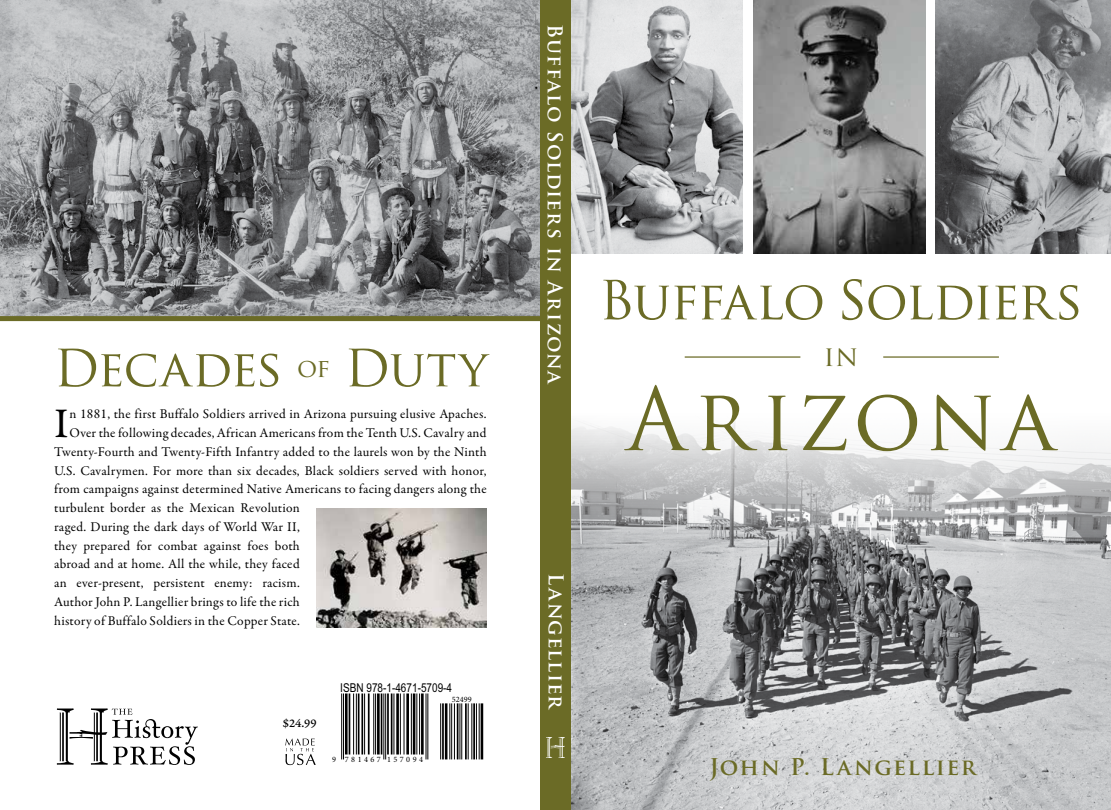
<style>
.page{position:relative;width:1111px;height:810px;background:#fff}
.page>*{position:absolute;margin:0;border:0;box-sizing:border-box;transform-origin:0 0}
.t1{font:85px "Trajan Pro";letter-spacing:.06em;color:#6b6b26}
.t2{font:52.5px "Trajan Pro";letter-spacing:-.03em;color:#6b6b26}
.t3{font:50px "Trajan Pro";letter-spacing:-.02em;color:#6b6b26}
.t4{font:42.38px "Garamond Premr Pro";color:#000}
.t5{font:27.5px "Trajan Pro";color:#6b6b26}
.t6{font:700 22.5px "Trajan Pro";letter-spacing:.065em;color:#6b6b26}
.t7{font:700 20px "Trajan Pro";letter-spacing:.045em;color:#fff}
.t8{font:13.5px "Garamond Premr Pro";letter-spacing:.015em;color:#000}
.t9{font:12.5px "Garamond Premr Pro Med Capt";color:#000}
.t10{font:12.25px "Arial Narrow";color:#000}
.t11{font:8.25px "Minion Pro";letter-spacing:.3em;color:#000}
</style>
<div class="page">
<svg style="left:341px;top:693px;width:143px;height:67px"></svg>
<hr style="left:341px;top:693px;width:1px;height:66px;background:#000">
<hr style="left:343px;top:693px;width:1px;height:66px;background:#000">
<hr style="left:345px;top:693px;width:2px;height:62px;background:#000">
<hr style="left:349px;top:693px;width:1px;height:62px;background:#000">
<hr style="left:353px;top:693px;width:1px;height:62px;background:#000">
<hr style="left:356px;top:693px;width:1px;height:62px;background:#000">
<hr style="left:358px;top:693px;width:1px;height:62px;background:#000">
<hr style="left:361px;top:693px;width:2px;height:62px;background:#000">
<hr style="left:364px;top:693px;width:1px;height:62px;background:#000">
<hr style="left:368px;top:693px;width:1px;height:62px;background:#000">
<hr style="left:373px;top:693px;width:1px;height:62px;background:#000">
<hr style="left:375px;top:693px;width:1px;height:62px;background:#000">
<hr style="left:377px;top:693px;width:3px;height:62px;background:#000">
<hr style="left:381px;top:693px;width:1px;height:62px;background:#000">
<hr style="left:383px;top:693px;width:1px;height:66px;background:#000">
<hr style="left:385px;top:693px;width:1px;height:66px;background:#000">
<hr style="left:387px;top:693px;width:2px;height:62px;background:#000">
<hr style="left:391px;top:693px;width:1px;height:62px;background:#000">
<hr style="left:393px;top:693px;width:1px;height:62px;background:#000">
<hr style="left:396px;top:693px;width:3px;height:62px;background:#000">
<hr style="left:400px;top:693px;width:1px;height:62px;background:#000">
<hr style="left:403px;top:693px;width:1px;height:62px;background:#000">
<hr style="left:406px;top:693px;width:3px;height:62px;background:#000">
<hr style="left:411px;top:693px;width:1px;height:62px;background:#000">
<hr style="left:413px;top:693px;width:2px;height:62px;background:#000">
<hr style="left:416px;top:693px;width:1px;height:62px;background:#000">
<hr style="left:419px;top:693px;width:1px;height:62px;background:#000">
<hr style="left:421px;top:693px;width:3px;height:62px;background:#000">
<hr style="left:425px;top:693px;width:1px;height:66px;background:#000">
<hr style="left:427px;top:693px;width:1px;height:66px;background:#000">
<hr style="left:440px;top:703px;width:1px;height:56px;background:#000">
<hr style="left:442px;top:703px;width:2px;height:56px;background:#000">
<hr style="left:445px;top:703px;width:2px;height:56px;background:#000">
<hr style="left:449px;top:703px;width:1px;height:56px;background:#000">
<hr style="left:451px;top:703px;width:1px;height:56px;background:#000">
<hr style="left:454px;top:703px;width:1px;height:56px;background:#000">
<hr style="left:457px;top:703px;width:1px;height:56px;background:#000">
<hr style="left:459px;top:703px;width:1px;height:56px;background:#000">
<hr style="left:461px;top:703px;width:1px;height:56px;background:#000">
<hr style="left:465px;top:703px;width:2px;height:56px;background:#000">
<hr style="left:468px;top:703px;width:1px;height:56px;background:#000">
<hr style="left:471px;top:703px;width:1px;height:56px;background:#000">
<hr style="left:473px;top:703px;width:2px;height:56px;background:#000">
<hr style="left:476px;top:703px;width:1px;height:56px;background:#000">
<hr style="left:479px;top:703px;width:1px;height:56px;background:#000">
<hr style="left:480px;top:703px;width:3px;height:56px;background:#000">
<svg style="left:57px;top:709px;width:141px;height:56px"></svg>
<svg style="left:285px;top:738px;width:31px;height:27px"></svg>
<img style="left:571px;top:420px;width:540px;height:390px">
<img style="left:0;top:0;width:540px;height:316px">
<img style="left:571px;top:0;width:171px;height:254px">
<img style="left:753px;top:0;width:172px;height:254px">
<img style="left:935px;top:0;width:176px;height:254px">
<hr style="left:684px;top:356px;width:116px;height:2px;background:#6b6b26">
<hr style="left:883px;top:356px;width:116px;height:2px;background:#6b6b26">
<div style="left:540px;top:0;width:31px;height:810px;background:#6b6b26"></div>
<div style="left:0;top:316px;width:543px;height:5px;background:#6b6b26"></div>
<img style="left:317px;top:508px;width:169px;height:119px">
<svg style="left:546px;top:737px;width:19px;height:21px"></svg>
<h3 class="t3" style="left:53px;top:336px;width:436px">Decades <sup>of</sup> Duty</h3>
<h3 class="t4" style="left:54px;top:398px;width:16px">I</h3>
<p class="t8" style="left:69px;top:406px;width:419px">n 1881, the first Buffalo Soldiers arrived in Arizona pursuing elusive Apaches.</p>
<p class="t8" style="left:69px;top:425px;width:419px">Over the following decades, African Americans from the Tenth U.S. Cavalry and</p>
<p class="t8" style="left:54px;top:443px;width:434px">Twenty-Fourth and Twenty-Fifth Infantry added to the laurels won by the Ninth</p>
<p class="t8" style="left:54px;top:462px;width:434px">U.S. Cavalrymen. For more than six decades, Black soldiers served with honor,</p>
<p class="t8" style="left:54px;top:481px;width:434px">from campaigns against determined Native Americans to facing dangers along the</p>
<p class="t8" style="left:54px;top:500px;width:247px">turbulent border as the Mexican Revolution</p>
<p class="t8" style="left:54px;top:518px;width:247px">raged. During the dark days of World War II,</p>
<p class="t8" style="left:54px;top:537px;width:247px">they prepared for combat against foes both</p>
<p class="t8" style="left:54px;top:556px;width:247px">abroad and at home. All the while, they faced</p>
<p class="t8" style="left:54px;top:575px;width:247px">an ever-present, persistent enemy: racism.</p>
<p class="t8" style="left:54px;top:593px;width:247px">Author John P. Langellier brings to life the rich</p>
<p class="t8" style="left:54px;top:612px;width:247px">history of Buffalo Soldiers in the Copper State.</p>
<p class="t10" style="left:340px;top:678px;width:113px">ISBN 978-1-4671-5709-4</p>
<p class="t9" style="left:283px;top:716px;width:35px">$24.99</p>
<p class="t11" style="left:332px;top:754px;width:93px">9 781467 157094</p>
<p class="t11" style="left:452px;top:694px;width:21px">52499</p>
<h3 class="t7" style="left:567px;top:24px;width:364px;rotate:90deg">Buffalo Soldiers in Arizona</h3>
<h2 class="t2" style="left:598px;top:267px;width:486px">Buffalo Soldiers</h2>
<h3 class="t5" style="left:824px;top:338px;width:36px">in</h3>
<h1 class="t1" style="left:626px;top:365px;width:430px">Arizona</h1>
<h3 class="t7" style="left:568px;top:573px;width:138px;rotate:90deg">Langellier</h3>
<h3 class="t6" style="left:709px;top:753px;width:268px">John P. Langellier</h3>
</div>
